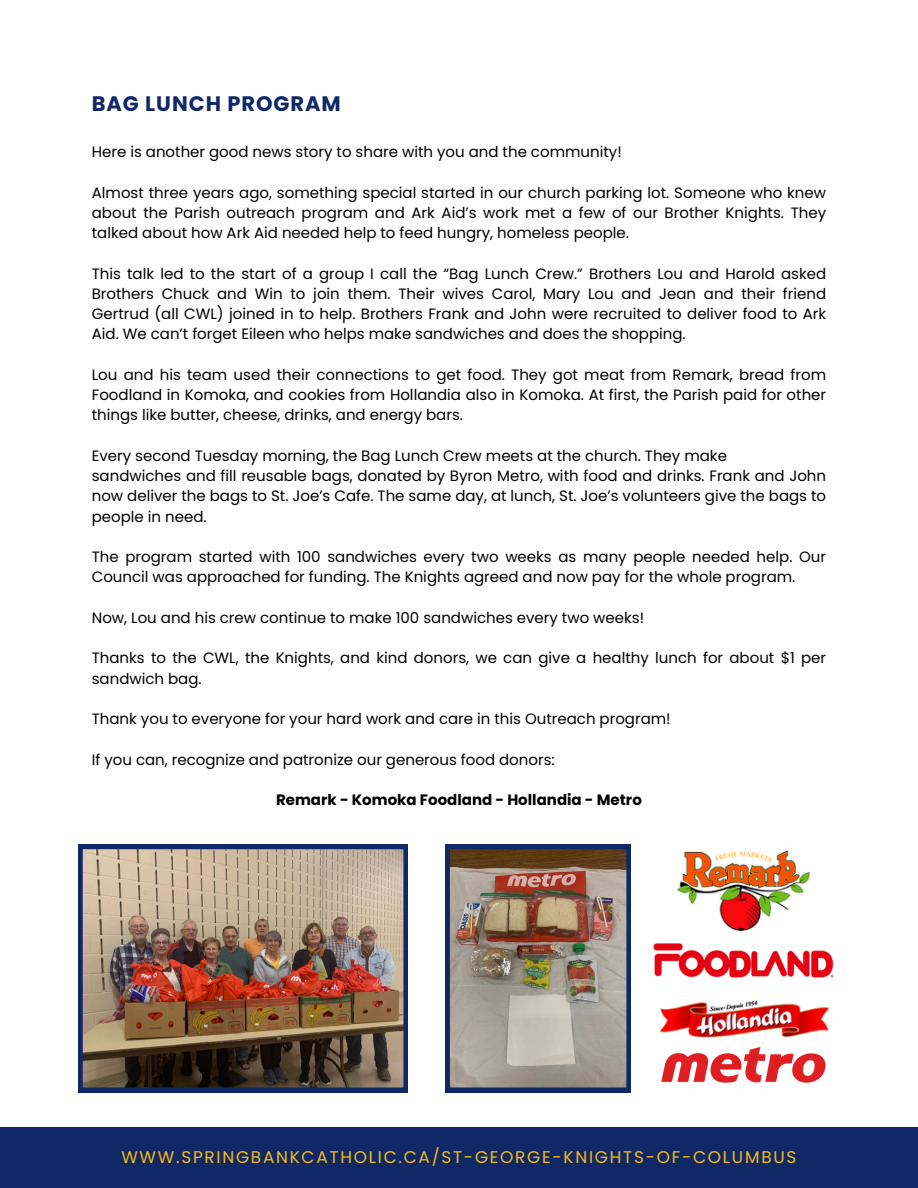
<style>
.page{position:relative;width:918px;height:1188px;background:#fff}
.page>*{position:absolute;margin:0;border:0;box-sizing:border-box;transform-origin:0 0}
.t1{font:700 21px "Poppins";letter-spacing:.045em;color:#102866}
.t2{font:16.95px "Poppins";letter-spacing:.1em;color:#f7bb17}
.t3{font:15px/20.2px "Poppins";color:#000;text-align:justify}
.t4{font:700 15px "Poppins";color:#000}
</style>
<div class="page">
<div style="left:0;top:1127px;width:918px;height:61px;background:#102866"></div>
<img style="left:78px;top:845px;width:330px;height:247px">
<img style="left:445px;top:845px;width:186px;height:247px">
<img style="left:677px;top:850px;width:133px;height:81px">
<img style="left:653px;top:943px;width:181px;height:35px">
<img style="left:659px;top:1000px;width:170px;height:38px">
<img style="left:661px;top:1047px;width:165px;height:36px">
<p class="t1" style="left:92px;top:89px;width:250px">BAG LUNCH PROGRAM</p>
<h1 class="t3" style="left:92px;top:142px;width:532px">Here is another good news story to share with you and the community!</h1>
<p class="t3" style="left:92px;top:182px;width:736px">Almost three years ago, something special started in our church parking lot. Someone who knew about the Parish outreach program and Ark Aid’s work met a few of our Brother Knights. They talked about how Ark Aid needed help to feed hungry, homeless people.</p>
<p class="t3" style="left:92px;top:263px;width:736px">This talk led to the start of a group I call the “Bag Lunch Crew.” Brothers Lou and Harold asked Brothers Chuck and Win to join them. Their wives Carol, Mary Lou and Jean and their friend Gertrud (all CWL) joined in to help. Brothers Frank and John were recruited to deliver food to Ark Aid. We can’t forget Eileen who helps make sandwiches and does the shopping.</p>
<p class="t3" style="left:92px;top:364px;width:736px">Lou and his team used their connections to get food. They got meat from Remark, bread from Foodland in Komoka, and cookies from Hollandia also in Komoka. At first, the Parish paid for other things like butter, cheese, drinks, and energy bars.</p>
<p class="t3" style="left:92px;top:445px;width:637px">Every second Tuesday morning, the Bag Lunch Crew meets at the church. They make</p>
<p class="t3" style="left:92px;top:466px;width:736px">sandwiches and fill reusable bags, donated by Byron Metro, with food and drinks. Frank and John now deliver the bags to St. Joe’s Cafe. The same day, at lunch, St. Joe’s volunteers give the bags to people in need.</p>
<p class="t3" style="left:92px;top:547px;width:736px">The program started with 100 sandwiches every two weeks as many people needed help. Our<br>Council was approached for funding. The Knights agreed and now pay for the whole program.</p>
<p class="t3" style="left:92px;top:607px;width:554px">Now, Lou and his crew continue to make 100 sandwiches every two weeks!</p>
<p class="t3" style="left:92px;top:648px;width:736px">Thanks to the CWL, the Knights, and kind donors, we can give a healthy lunch for about $1 per sandwich bag.</p>
<p class="t3" style="left:92px;top:709px;width:580px">Thank you to everyone for your hard work and care in this Outreach program!</p>
<p class="t3" style="left:92px;top:749px;width:464px">If you can, recognize and patronize our generous food donors:</p>
<p class="t4" style="left:276px;top:789px;width:367px">Remark - Komoka Foodland - Hollandia - Metro</p>
<p class="t2" style="left:121px;top:1145px;width:677px">WWW.SPRINGBANKCATHOLIC.CA/ST-GEORGE-KNIGHTS-OF-COLUMBUS</p>
</div>
